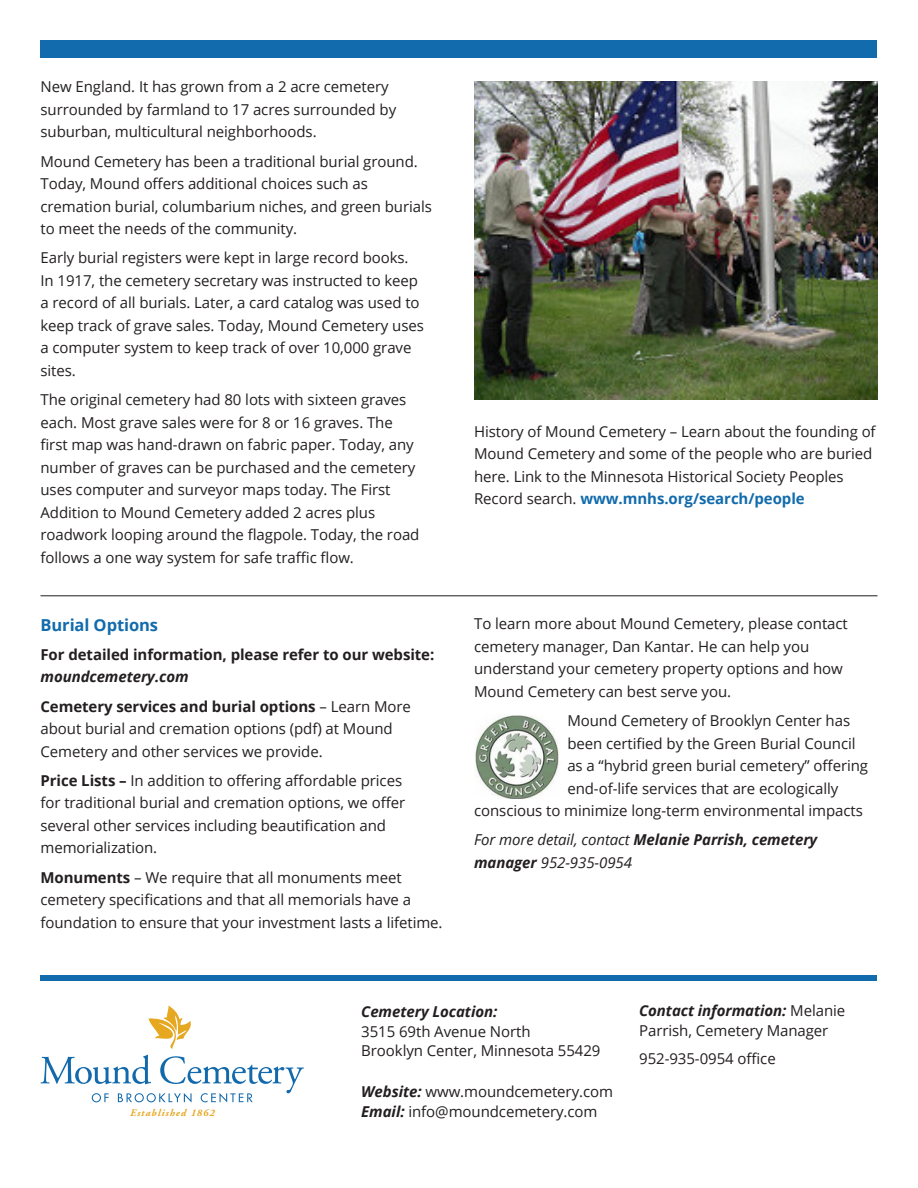
<style>
.page{position:relative;width:918px;height:1188px;background:#fff}
.page>*{position:absolute;margin:0;border:0;box-sizing:border-box;transform-origin:0 0}
.Subheads{font:700 16.5px "Open Sans";letter-spacing:-.005em;color:#116bac}
.Body_copy{font:15px/22.5px "Open Sans";letter-spacing:-.005em;color:#231f20}
.Contact{font:15px/19.5px "Open Sans";letter-spacing:-.005em;color:#231f20}
.Body_copy-2{font:700 15px/22.5px "Open Sans";letter-spacing:-.005em;color:#231f20}
.Body_copy-3{font:italic 15px "Open Sans";letter-spacing:-.005em;color:#231f20}
.t1{font:italic 700 10.05px "Adobe Garamond";letter-spacing:.1em;color:#e6a721}
.s1{font-style:italic}
.s2{font-weight:700}
.s3{font-weight:700;color:#116bac}
.s4{font-weight:700;font-style:italic}
</style>
<div class="page">
<svg style="left:40px;top:1055px;width:264px;height:48px"></svg>
<svg style="left:149px;top:1005px;width:42px;height:44px"></svg>
<div style="left:40px;top:40px;width:838px;height:18px;background:#116bac"></div>
<div style="left:40px;top:976px;width:838px;height:5px;background:#116bac"></div>
<img style="left:474px;top:81px;width:404px;height:319px">
<hr style="left:40px;top:595px;width:838px;height:1px;background:#231f20">
<img style="left:475px;top:715px;width:84px;height:84px">
<p class="Body_copy" style="left:40px;top:75px;width:357px">New England. It has grown from a 2 acre cemetery surrounded by farmland to 17 acres surrounded by suburban, multicultural neighborhoods.</p>
<p class="Body_copy" style="left:40px;top:150px;width:393px">Mound Cemetery has been a traditional burial ground.<br>Today, Mound offers additional choices such as cremation burial, columbarium niches, and green burials to meet the needs of the community.</p>
<p class="Body_copy" style="left:40px;top:246px;width:385px">Early burial registers were kept in large record books.<br>In 1917, the cemetery secretary was instructed to keep a record of all burials. Later, a card catalog was used to keep track of grave sales. Today, Mound Cemetery uses a computer system to keep track of over 10,000 grave sites.</p>
<p class="Body_copy" style="left:40px;top:388px;width:380px">The original cemetery had 80 lots with sixteen graves each. Most grave sales were for 8 or 16 graves. The first map was hand-drawn on fabric paper. Today, any number of graves can be purchased and the cemetery uses computer and surveyor maps today. The First Addition to Mound Cemetery added 2 acres plus roadwork looping around the flagpole. Today, the road follows a one way system for safe traffic flow.</p>
<p class="Subheads" style="left:40px;top:613px;width:119px">Burial Options</p>
<p class="Body_copy-2" style="left:40px;top:643px;width:395px">For detailed information, please refer to our website: <span class="s1">moundcemetery.com</span></p>
<p class="Body_copy" style="left:40px;top:695px;width:372px"><span class="s2">Cemetery services and burial options</span> – Learn More about burial and cremation options (pdf) at Mound<br>Cemetery and other services we provide.</p>
<p class="Body_copy" style="left:40px;top:769px;width:366px"><span class="s2">Price Lists –</span> In addition to offering affordable prices for traditional burial and cremation options, we offer several other services including beautification and memorialization.</p>
<p class="Body_copy" style="left:40px;top:866px;width:404px"><span class="s2">Monuments</span> – We require that all monuments meet cemetery specifications and that all memorials have a foundation to ensure that your investment lasts a lifetime.</p>
<p class="Body_copy" style="left:474px;top:420px;width:403px">History of Mound Cemetery – Learn about the founding of Mound Cemetery and some of the people who are buried here. Link to the Minnesota Historical Society Peoples Record search. <span class="s3">www.mnhs.org/search/people</span></p>
<p class="Body_copy" style="left:474px;top:612px;width:375px">To learn more about Mound Cemetery, please contact cemetery manager, Dan Kantar. He can help you understand your cemetery property options and how Mound Cemetery can best serve you.</p>
<p class="Body_copy" style="left:567px;top:709px;width:302px">Mound Cemetery of Brooklyn Center has been certified by the Green Burial Council as a “hybrid green burial cemetery” offering end-of-life services that are ecologically</p>
<p class="Body_copy" style="left:474px;top:796px;width:390px;line-height:29.1px">conscious to minimize long-term environmental impacts<br><span class="s1">For more detail, contact</span> <span class="s4">Melanie Parrish, cemetery</span></p>
<p class="Body_copy-3" style="left:474px;top:852px;width:159px"><span class="s2">manager</span> 952-935-0954</p>
<p class="t1" style="left:130px;top:1108px;width:86px">Established 1862</p>
<p class="Contact" style="left:361px;top:1002px;width:241px"><span class="s4">Cemetery Location:<br></span>3515 69th Avenue North<br>Brooklyn Center, Minnesota 55429</p>
<p class="Contact" style="left:361px;top:1082px;width:253px"><span class="s4">Website:</span> www.moundcemetery.com<br><span class="s4">Email:</span> info@moundcemetery.com</p>
<p class="Contact" style="left:639px;top:1001px;width:208px"><span class="s4">Contact information:</span> Melanie<br>Parrish, Cemetery Manager</p>
<p class="Contact" style="left:639px;top:1049px;width:138px">952-935-0954 office</p>
</div>
